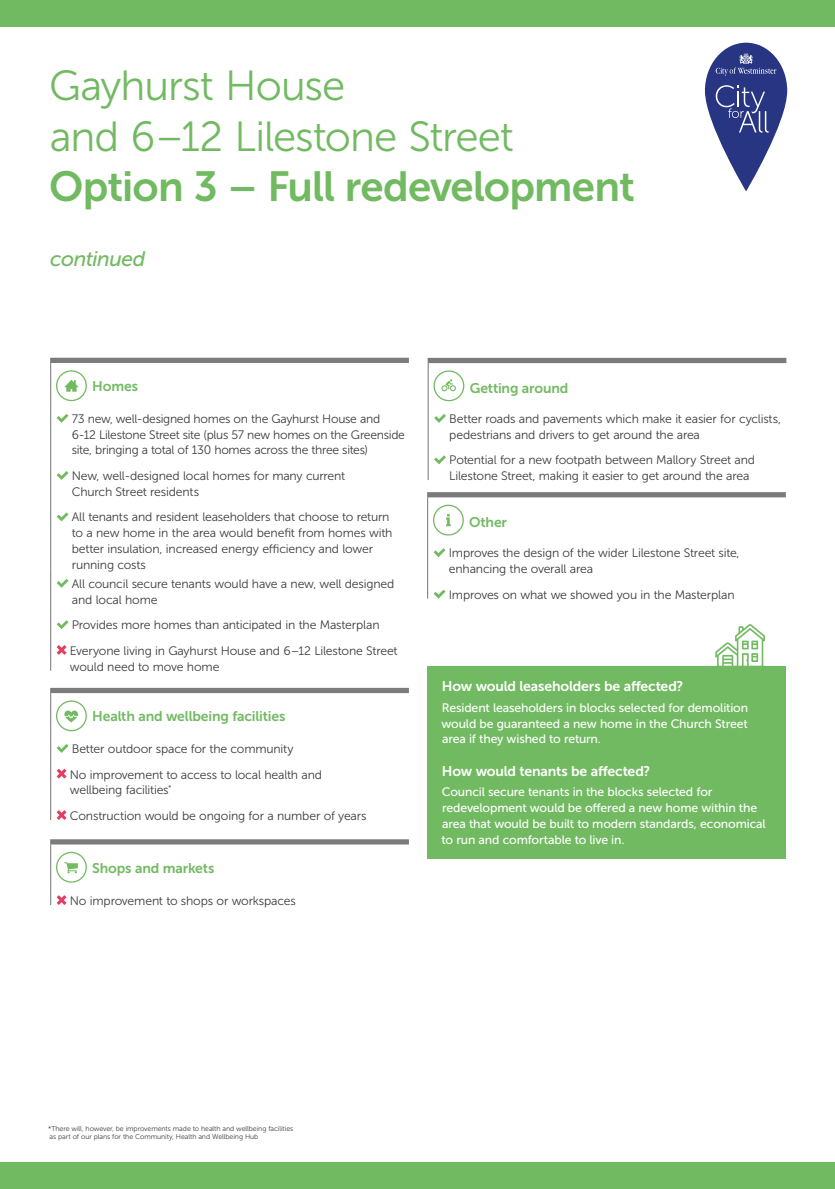
<style>
.page{position:relative;width:835px;height:1189px;background:#fff}
.page>*{position:absolute;margin:0;border:0;box-sizing:border-box;transform-origin:0 0}
.t1{font:42px/50.4px "Museo Sans 300";letter-spacing:-.025em;color:#72ba62}
.t2{font:42px "Museo Sans 700";letter-spacing:-.02em;color:#72ba62}
.t3{font:italic 21px "Museo Sans 500";letter-spacing:-.02em;color:#72ba62}
.t4{font:14px "Museo Sans 700";letter-spacing:-.01em;color:#72ba62}
.t5{font:14px "Museo Sans 700";letter-spacing:-.01em;color:#fff}
.t6{font:12.25px/15.7px "Museo Sans 300";letter-spacing:-.015em;color:#3c3c3b}
.t7{font:12.25px/15.7px "Museo Sans 500";letter-spacing:-.01em;color:#fff;text-align:justify}
.t8{font:7px/8.4px "Museo Sans 300";letter-spacing:-.01em;color:#3c3c3b}
</style>
<div class="page">
<div style="left:50px;top:358px;width:359px;height:5px;background:#7c7b7b"></div>
<hr style="left:50px;top:363px;width:1px;height:41px;background:#7c7b7b">
<hr style="left:50px;top:404px;width:1px;height:164px;background:#7c7b7b">
<hr style="left:50px;top:568px;width:1px;height:102px;background:#7c7b7b">
<svg style="left:65px;top:380px;width:13px;height:12px"></svg>
<div style="left:56px;top:370px;width:31px;height:31px;border:1px solid #72ba62;border-radius:50%"></div>
<svg style="left:57px;top:414px;width:11px;height:9px"></svg>
<svg style="left:57px;top:471px;width:11px;height:9px"></svg>
<svg style="left:57px;top:512px;width:11px;height:9px"></svg>
<svg style="left:57px;top:579px;width:11px;height:9px"></svg>
<svg style="left:57px;top:620px;width:11px;height:9px"></svg>
<svg style="left:57px;top:645px;width:10px;height:10px"></svg>
<div style="left:50px;top:839px;width:359px;height:5px;background:#7c7b7b"></div>
<hr style="left:50px;top:844px;width:1px;height:41px;background:#7c7b7b">
<svg style="left:50px;top:885px;width:1px;height:20px"></svg>
<svg style="left:64px;top:862px;width:14px;height:11px"></svg>
<div style="left:56px;top:852px;width:31px;height:30px;border:1px solid #72ba62;border-radius:50%"></div>
<svg style="left:57px;top:895px;width:10px;height:10px"></svg>
<div style="left:427px;top:358px;width:359px;height:5px;background:#7c7b7b"></div>
<hr style="left:427px;top:363px;width:1px;height:41px;background:#7c7b7b">
<hr style="left:427px;top:404px;width:1px;height:76px;background:#7c7b7b">
<div style="left:433px;top:370px;width:31px;height:31px;border:1px solid #72ba62;border-radius:50%"></div>
<svg style="left:441px;top:379px;width:15px;height:12px"></svg>
<svg style="left:434px;top:414px;width:12px;height:9px"></svg>
<svg style="left:434px;top:455px;width:12px;height:9px"></svg>
<div style="left:427px;top:492px;width:358px;height:5px;background:#7c7b7b"></div>
<hr style="left:427px;top:497px;width:1px;height:41px;background:#7c7b7b">
<hr style="left:427px;top:538px;width:1px;height:60px;background:#7c7b7b">
<svg style="left:446px;top:514px;width:4px;height:12px"></svg>
<div style="left:433px;top:505px;width:31px;height:30px;border:1px solid #73ba64;border-radius:50%"></div>
<svg style="left:433px;top:548px;width:12px;height:9px"></svg>
<svg style="left:433px;top:589px;width:12px;height:9px"></svg>
<div style="left:50px;top:688px;width:359px;height:5px;background:#7c7b7b"></div>
<hr style="left:50px;top:693px;width:1px;height:41px;background:#7c7b7b">
<hr style="left:50px;top:734px;width:1px;height:86px;background:#7c7b7b">
<div style="left:56px;top:700px;width:31px;height:31px;border:1px solid #72ba62;border-radius:50%"></div>
<svg style="left:64px;top:710px;width:14px;height:12px"></svg>
<svg style="left:57px;top:744px;width:11px;height:9px"></svg>
<svg style="left:57px;top:768px;width:10px;height:10px"></svg>
<svg style="left:57px;top:810px;width:10px;height:10px"></svg>
<div style="left:427px;top:665px;width:358px;height:193px;background:#72ba62"></div>
<svg style="left:715px;top:624px;width:49px;height:42px"></svg>
<div style="left:0;top:1162px;width:834px;height:27px;background:#72ba62"></div>
<div style="left:0;top:0;width:834px;height:26px;background:#72ba62"></div>
<svg style="left:704px;top:43px;width:83px;height:148px"></svg>
<h1 class="t1" style="left:49px;top:61px;width:466px">Gayhurst House<br>and 6–12 Lilestone Street</h1>
<h1 class="t2" style="left:49px;top:163px;width:587px">Option 3 – Full redevelopment</h1>
<h2 class="t3" style="left:50px;top:247px;width:97px">continued</h2>
<p class="t4" style="left:92px;top:378px;width:47px">Homes</p>
<p class="t6" style="left:72px;top:411px;width:334px">73 new, well-designed homes on the Gayhurst House and<br>6-12 Lilestone Street site (plus 57 new homes on the Greenside site, bringing a total of 130 homes across the three sites)</p>
<p class="t6" style="left:72px;top:468px;width:275px">New, well-designed local homes for many current<br>Church Street residents</p>
<p class="t6" style="left:72px;top:509px;width:322px">All tenants and resident leaseholders that choose to return to a new home in the area would benefit from homes with better insulation, increased energy efficiency and lower running costs</p>
<p class="t6" style="left:72px;top:576px;width:324px">All council secure tenants would have a new, well designed and local home</p>
<p class="t6" style="left:70px;top:612px;width:329px;line-height:25.7px">Provides more homes than anticipated in the Masterplan<br>Everyone living in Gayhurst House and 6–12 Lilestone Street</p>
<p class="t6" style="left:70px;top:658px;width:151px">would need to move home</p>
<p class="t4" style="left:92px;top:708px;width:194px">Health and wellbeing facilities</p>
<p class="t6" style="left:70px;top:736px;width:254px;line-height:25.7px">Better outdoor space for the community<br>No improvement to access to local health and</p>
<p class="t6" style="left:70px;top:777px;width:298px;line-height:25.7px">wellbeing facilities<sup>*<br></sup>Construction would be ongoing for a number of years</p>
<p class="t4" style="left:92px;top:860px;width:124px">Shops and markets</p>
<p class="t6" style="left:70px;top:893px;width:227px">No improvement to shops or workspaces</p>
<p class="t4" style="left:469px;top:380px;width:100px">Getting around</p>
<p class="t6" style="left:449px;top:411px;width:333px">Better roads and pavements which make it easier for cyclists, pedestrians and drivers to get around the area</p>
<p class="t6" style="left:449px;top:452px;width:307px">Potential for a new footpath between Mallory Street and<br>Lilestone Street, making it easier to get around the area</p>
<p class="t4" style="left:469px;top:515px;width:39px">Other</p>
<p class="t6" style="left:448px;top:545px;width:292px">Improves the design of the wider Lilestone Street site, enhancing the overall area</p>
<p class="t6" style="left:448px;top:586px;width:287px">Improves on what we showed you in the Masterplan</p>
<p class="t5" style="left:442px;top:678px;width:243px">How would leaseholders be affected?</p>
<p class="t7" style="left:441px;top:699px;width:308px">Resident leaseholders in blocks selected for demolition would be guaranteed a new home in the Church Street area if they wished to return.</p>
<p class="t5" style="left:442px;top:763px;width:210px">How would tenants be affected?</p>
<p class="t7" style="left:441px;top:784px;width:325px;text-align:left">Council secure tenants in the blocks selected for redevelopment would be offered a new home within the area that would be built to modern standards, economical to run and comfortable to live in.</p>
<p class="t8" style="left:48px;top:1124px;width:246px">*There will, however, be improvements made to health and wellbeing facilities as part of our plans for the Community, Health and Wellbeing Hub</p>
</div>
